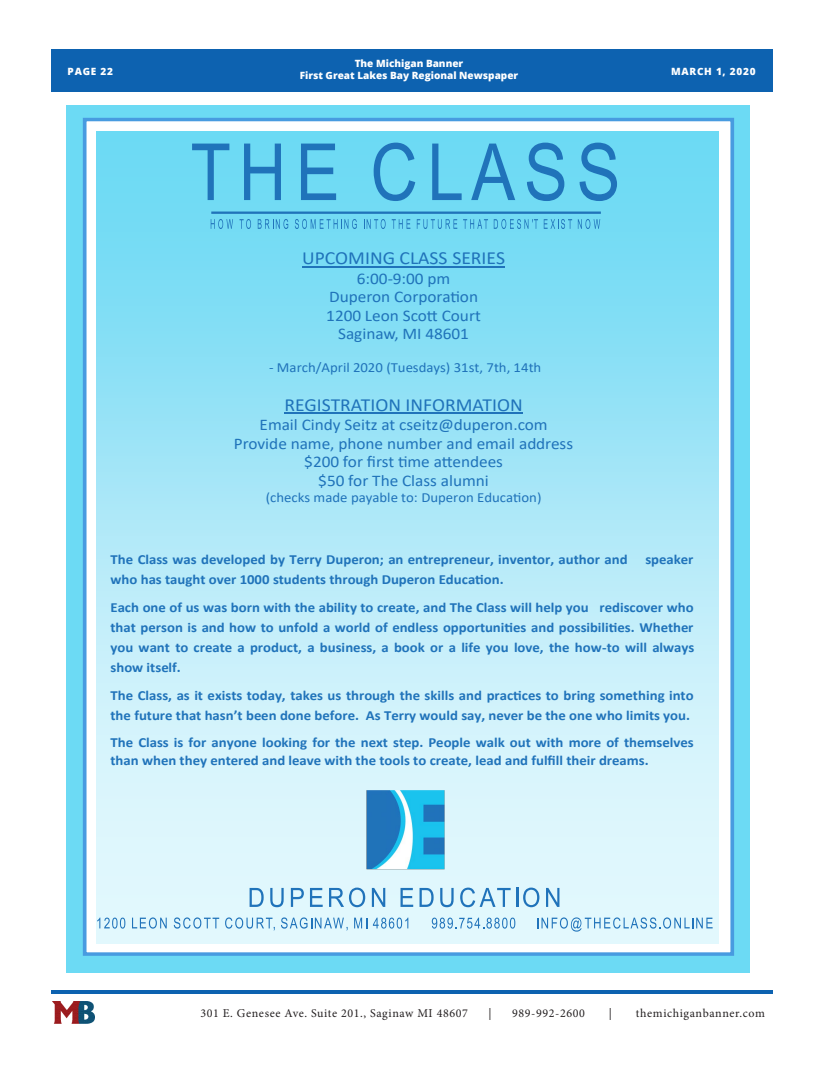
<style>
.page{position:relative;width:820px;height:1078px;background:#fff}
.page>*{position:absolute;margin:0;border:0;box-sizing:border-box;transform-origin:0 0}
.t1{font:18.5px "Calibri";color:#2073ba;scale:1.06 1}
.t2{font:16.3px/18.6px "Calibri";color:#2073ba;text-align:center;scale:1.06 1}
.t3{font:700 13.9px/20.2px "Calibri";color:#2073ba;scale:1.06 1}
.t4{font:13.9px "Calibri";color:#2073ba;scale:1.06 1}
.t5{font:12px "Minion Pro";letter-spacing:.05em;color:#231f20}
.t6{font:800 10px/12px "Open Sans";color:#fff;text-align:center}
.t7{font:800 10px "Open Sans";letter-spacing:.075em;color:#fff}
</style>
<div class="page">
<div style="left:51px;top:50px;width:721px;height:42px;background:#0d62b0"></div>
<hr style="left:51px;top:990px;width:721px;height:3px;background:#0d62b0">
<img style="left:53px;top:1001px;width:42px;height:22px">
<div style="left:66px;top:105px;width:684px;height:867px;background:#6cdaf4"></div>
<div style="left:85px;top:119px;width:647px;height:834px;background:#fff"></div>
<div style="left:83px;top:118px;width:650px;height:837px;border:4px solid #489be0"></div>
<div style="left:96px;top:131px;width:622px;height:811px;background:linear-gradient(to bottom,#67d7f3,#f2fbfe)"></div>
<svg style="left:192px;top:143px;width:37px;height:57px;background:#5abfe4"></svg>
<svg style="left:244px;top:143px;width:37px;height:57px;background:#4eafdc"></svg>
<svg style="left:301px;top:143px;width:35px;height:57px;background:#4babd9"></svg>
<svg style="left:373px;top:142px;width:42px;height:59px;background:#56b9e1"></svg>
<svg style="left:432px;top:143px;width:29px;height:57px;background:#56bae2"></svg>
<svg style="left:471px;top:143px;width:44px;height:57px;background:#55b9e1"></svg>
<svg style="left:526px;top:142px;width:38px;height:59px;background:#4fb1dd"></svg>
<svg style="left:579px;top:142px;width:37px;height:59px;background:#4eb0dc"></svg>
<svg style="left:210px;top:219px;width:23px;height:10px"></svg>
<svg style="left:239px;top:219px;width:12px;height:10px"></svg>
<svg style="left:257px;top:219px;width:31px;height:10px"></svg>
<svg style="left:295px;top:219px;width:61px;height:10px"></svg>
<svg style="left:363px;top:219px;width:22px;height:10px"></svg>
<svg style="left:391px;top:219px;width:19px;height:10px"></svg>
<svg style="left:416px;top:219px;width:41px;height:10px"></svg>
<svg style="left:463px;top:219px;width:137px;height:10px"></svg>
<svg style="left:249px;top:887px;width:14px;height:19px"></svg>
<svg style="left:270px;top:887px;width:13px;height:20px"></svg>
<svg style="left:291px;top:887px;width:13px;height:19px"></svg>
<svg style="left:310px;top:887px;width:12px;height:19px"></svg>
<svg style="left:329px;top:887px;width:36px;height:20px"></svg>
<svg style="left:371px;top:887px;width:14px;height:19px"></svg>
<svg style="left:400px;top:887px;width:13px;height:19px"></svg>
<svg style="left:419px;top:887px;width:14px;height:19px"></svg>
<svg style="left:440px;top:887px;width:13px;height:20px"></svg>
<svg style="left:460px;top:887px;width:50px;height:20px"></svg>
<svg style="left:516px;top:887px;width:23px;height:20px"></svg>
<svg style="left:545px;top:887px;width:14px;height:19px"></svg>
<hr style="left:211px;top:211px;width:389px;height:3px;background:#2073ba">
<svg style="left:97px;top:917px;width:28px;height:11px"></svg>
<svg style="left:132px;top:917px;width:35px;height:11px"></svg>
<svg style="left:174px;top:917px;width:45px;height:11px"></svg>
<svg style="left:225px;top:917px;width:50px;height:13px"></svg>
<svg style="left:281px;top:917px;width:66px;height:13px"></svg>
<svg style="left:354px;top:917px;width:13px;height:11px"></svg>
<svg style="left:373px;top:917px;width:35px;height:11px"></svg>
<svg style="left:431px;top:917px;width:84px;height:11px"></svg>
<svg style="left:537px;top:917px;width:175px;height:14px;background:#b5d9ed"></svg>
<hr style="left:302px;top:266px;width:203px;height:1px;background:#2073ba">
<hr style="left:284px;top:412px;width:238px;height:2px;background:#2073ba">
<img style="left:362px;top:790px;width:86px;height:79px">
<p class="t6" style="left:68px;top:65px;width:47px">PAGE 22</p>
<p class="t6" style="left:299px;top:57px;width:220px">The Michigan Banner<br>First Great Lakes Bay Regional Newspaper</p>
<p class="t7" style="left:670px;top:64px;width:86px">MARCH 1, 2020</p>
<p class="t1" style="left:302px;top:245px;width:193px">UPCOMING CLASS SERIES</p>
<p class="t2" style="left:326px;top:268px;width:147px">6:00-9:00 pm<br>Duperon Corporation<br>1200 Leon Scott Court<br>Saginaw, MI 48601</p>
<p class="t4" style="left:269px;top:357px;width:258px">- March/April 2020 (Tuesdays) 31st, 7th, 14th</p>
<p class="t1" style="left:284px;top:391px;width:226px">REGISTRATION INFORMATION</p>
<p class="t2" style="left:234px;top:415px;width:321px">Email Cindy Seitz at cseitz@duperon.com Provide name, phone number and email address $200 for first time attendees<br>$50 for The Class alumni</p>
<p class="t4" style="left:266px;top:488px;width:261px">(checks made payable to: Duperon Education)</p>
<p class="t3" style="left:110px;top:549px;width:489px">The Class was developed by Terry Duperon; an entrepreneur, inventor, author and</p>
<p class="t3" style="left:645px;top:549px;width:47px">speaker</p>
<p class="t3" style="left:110px;top:566px;width:551px;line-height:27.3px">who has taught over 1000 students through Duperon Education.<br>Each one of us was born with the ability to create, and The Class will help you rediscover who</p>
<p class="t3" style="left:110px;top:617px;width:552px;text-align:justify">that person is and how to unfold a world of endless opportunities and possibilities. Whether you want to create a product, a business, a book or a life you love, the how-to will always show itself.</p>
<p class="t3" style="left:110px;top:684px;width:551px">The Class, as it exists today, takes us through the skills and practices to bring something into the future that hasn’t been done before. As Terry would say, never be the one who limits you.</p>
<p class="t3" style="left:110px;top:732px;width:551px;line-height:18.3px">The Class is for anyone looking for the next step. People walk out with more of themselves than when they entered and leave with the tools to create, lead and fulfill their dreams.</p>
<p class="t5" style="left:200px;top:1004px;width:269px">301 E. Genesee Ave. Suite 201., Saginaw MI 48607</p>
<p class="t5" style="left:488px;top:1004px;width:5px">|</p>
<p class="t5" style="left:512px;top:1004px;width:74px">989-992-2600</p>
<p class="t5" style="left:608px;top:1004px;width:5px">|</p>
<p class="t5" style="left:635px;top:1004px;width:130px">themichiganbanner.com</p>
</div>
